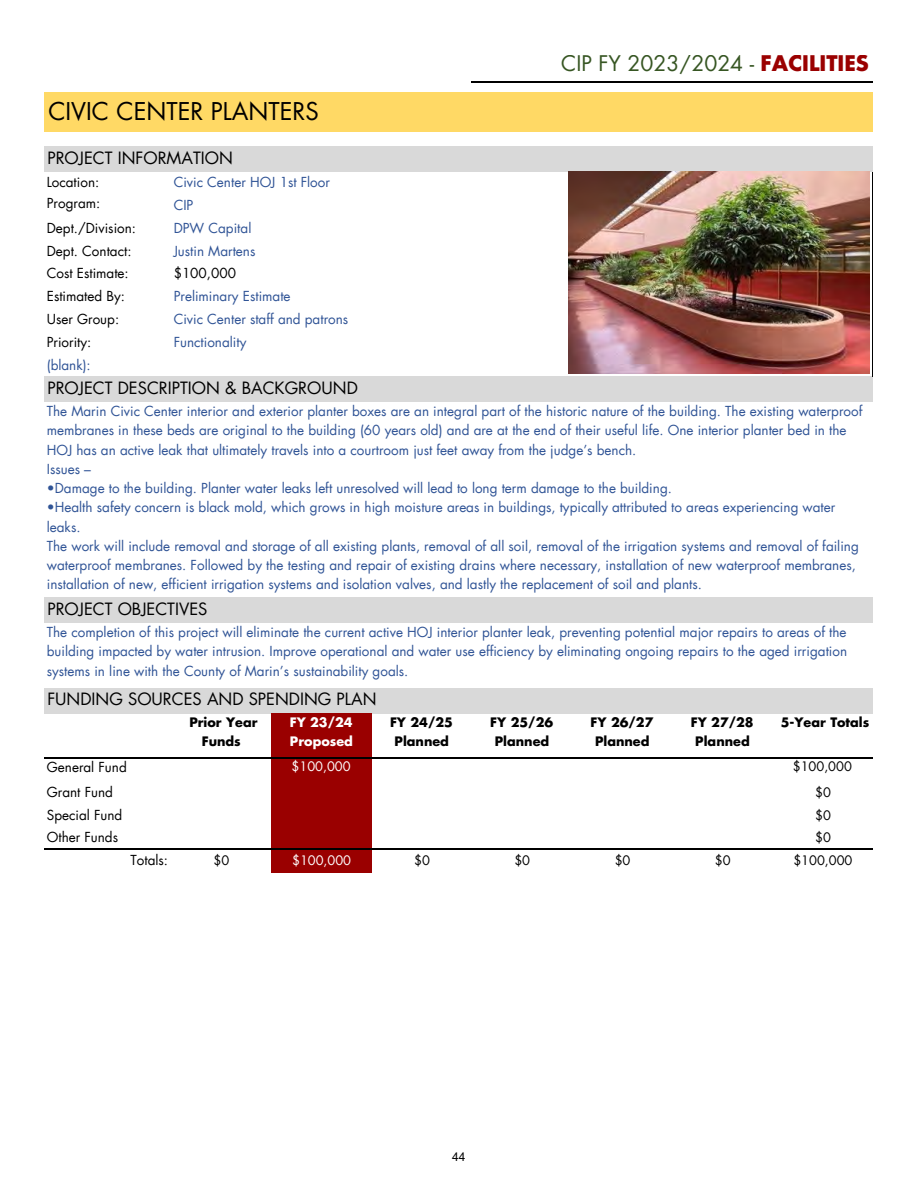
<style>
.page{position:relative;width:918px;height:1188px;background:#fff}
.page>*{position:absolute;margin:0;border:0;box-sizing:border-box;transform-origin:0 0}
.t1{font:24px "Futura";color:#000}
.t2{font:21px "Futura";color:#375623}
.t3{font:16.5px "Futura";color:#000}
.t4{font:13.5px/19.2px "Futura";color:#305496}
.t5{font:13.5px/22.8px "Futura";color:#000}
.t6{font:700 12.75px/18.8px "Futura";color:#000;text-align:center}
.t7{font:12.75px "Futura";color:#000}
.t8{font:12.75px "Futura";color:#fff}
.t9{font:700 12.75px/18.8px "Futura";color:#fff}
.t10{font:12px "Arial";color:#000}
.s1{font-weight:700;color:#9a0000}
</style>
<div class="page">
<div style="left:45px;top:93px;width:828px;height:39px;background:#ffd965"></div>
<div style="left:45px;top:147px;width:828px;height:25px;background:#d9d9d9"></div>
<div style="left:45px;top:377px;width:828px;height:25px;background:#d9d9d9"></div>
<div style="left:45px;top:598px;width:828px;height:25px;background:#d9d9d9"></div>
<div style="left:45px;top:688px;width:828px;height:25px;background:#d9d9d9"></div>
<div style="left:271px;top:713px;width:101px;height:45px;background:#9a0000"></div>
<div style="left:271px;top:758px;width:101px;height:23px;background:#9a0000"></div>
<div style="left:271px;top:780px;width:101px;height:24px;background:#9a0000"></div>
<div style="left:271px;top:803px;width:101px;height:23px;background:#9a0000"></div>
<div style="left:271px;top:826px;width:101px;height:23px;background:#9a0000"></div>
<div style="left:271px;top:849px;width:101px;height:23px;background:#9a0000"></div>
<hr style="left:873px;top:172px;width:1px;height:205px;background:#000">
<hr style="left:472px;top:81px;width:401px;height:2px;background:#000">
<hr style="left:44px;top:757px;width:829px;height:1px;background:#000">
<hr style="left:44px;top:848px;width:829px;height:2px;background:#000">
<img style="left:568px;top:171px;width:301px;height:203px">
<h2 class="t2" style="left:561px;top:55px;width:309px">CIP FY 2023/2024 - <span class="s1">FACILITIES</span></h2>
<h1 class="t1" style="left:48px;top:102px;width:272px">CIVIC CENTER PLANTERS</h1>
<p class="t3" style="left:47px;top:152px;width:187px">PROJECT INFORMATION</p>
<p class="t4" style="left:174px;top:172px;width:158px;line-height:22.8px">Civic Center HOJ 1st Floor<br>CIP<br>DPW Capital<br>Justin Martens</p>
<p class="t5" style="left:174px;top:263px;width:64px">$100,000</p>
<p class="t4" style="left:174px;top:286px;width:176px;line-height:22.8px">Preliminary Estimate<br>Civic Center staff and patrons<br>Functionality</p>
<p class="t3" style="left:47px;top:381px;width:312px">PROJECT DESCRIPTION &amp; BACKGROUND</p>
<p class="t4" style="left:47px;top:402px;width:817px">The Marin Civic Center interior and exterior planter boxes are an integral part of the historic nature of the building. The existing waterproof membranes in these beds are original to the building (60 years old) and are at the end of their useful life. One interior planter bed in the HOJ has an active leak that ultimately travels into a courtroom just feet away from the judge’s bench.<br>Issues –</p>
<p class="t4" style="left:47px;top:480px;width:627px">•Damage to the building. Planter water leaks left unresolved will lead to long term damage to the building.</p>
<p class="t4" style="left:47px;top:499px;width:814px">•Health safety concern is black mold, which grows in high moisture areas in buildings, typically attributed to areas experiencing water leaks.<br>The work will include removal and storage of all existing plants, removal of all soil, removal of the irrigation systems and removal of failing waterproof membranes. Followed by the testing and repair of existing drains where necessary, installation of new waterproof membranes, installation of new, efficient irrigation systems and isolation valves, and lastly the replacement of soil and plants.</p>
<p class="t3" style="left:47px;top:602px;width:162px">PROJECT OBJECTIVES</p>
<p class="t5" style="left:47px;top:173px;width:55px;line-height:21px">Location:<br>Program:</p>
<p class="t5" style="left:47px;top:217px;width:91px">Dept./Division:<br>Dept. Contact:<br>Cost Estimate:<br>Estimated By:<br>User Group:<br>Priority:</p>
<p class="t4" style="left:47px;top:356px;width:46px">(blank):</p>
<p class="t4" style="left:47px;top:624px;width:802px;text-align:justify">The completion of this project will eliminate the current active HOJ interior planter leak, preventing potential major repairs to areas of the building impacted by water intrusion. Improve operational and water use efficiency by eliminating ongoing repairs to the aged irrigation systems in line with the County of Marin’s sustainability goals.</p>
<p class="t3" style="left:47px;top:693px;width:331px">FUNDING SOURCES AND SPENDING PLAN</p>
<p class="t6" style="left:189px;top:714px;width:70px">Prior Year<br>Funds</p>
<p class="t9" style="left:290px;top:714px;width:65px">FY 23/24<br>Proposed</p>
<p class="t6" style="left:390px;top:714px;width:64px">FY 24/25<br>Planned</p>
<p class="t6" style="left:490px;top:714px;width:64px">FY 25/26<br>Planned</p>
<p class="t6" style="left:591px;top:714px;width:64px">FY 26/27<br>Planned</p>
<p class="t6" style="left:691px;top:714px;width:64px">FY 27/28<br>Planned</p>
<p class="t6" style="left:781px;top:714px;width:90px">5-Year Totals</p>
<p class="t5" style="left:47px;top:757px;width:82px">General Fund</p>
<p class="t8" style="left:292px;top:762px;width:61px">$100,000</p>
<p class="t7" style="left:793px;top:762px;width:61px">$100,000</p>
<p class="t5" style="left:47px;top:781px;width:68px">Grant Fund</p>
<p class="t7" style="left:815px;top:787px;width:17px">$0</p>
<p class="t5" style="left:47px;top:804px;width:77px">Special Fund</p>
<p class="t7" style="left:815px;top:810px;width:17px">$0</p>
<p class="t5" style="left:47px;top:827px;width:73px">Other Funds</p>
<p class="t7" style="left:815px;top:833px;width:17px">$0</p>
<p class="t5" style="left:130px;top:850px;width:39px">Totals:</p>
<p class="t7" style="left:214px;top:856px;width:17px">$0</p>
<p class="t8" style="left:292px;top:856px;width:61px">$100,000</p>
<p class="t7" style="left:414px;top:856px;width:17px">$0</p>
<p class="t7" style="left:514px;top:856px;width:17px">$0</p>
<p class="t7" style="left:615px;top:856px;width:17px">$0</p>
<p class="t7" style="left:715px;top:856px;width:17px">$0</p>
<p class="t7" style="left:793px;top:856px;width:61px">$100,000</p>
<p class="t10" style="left:452px;top:1148px;width:15px">44</p>
</div>
